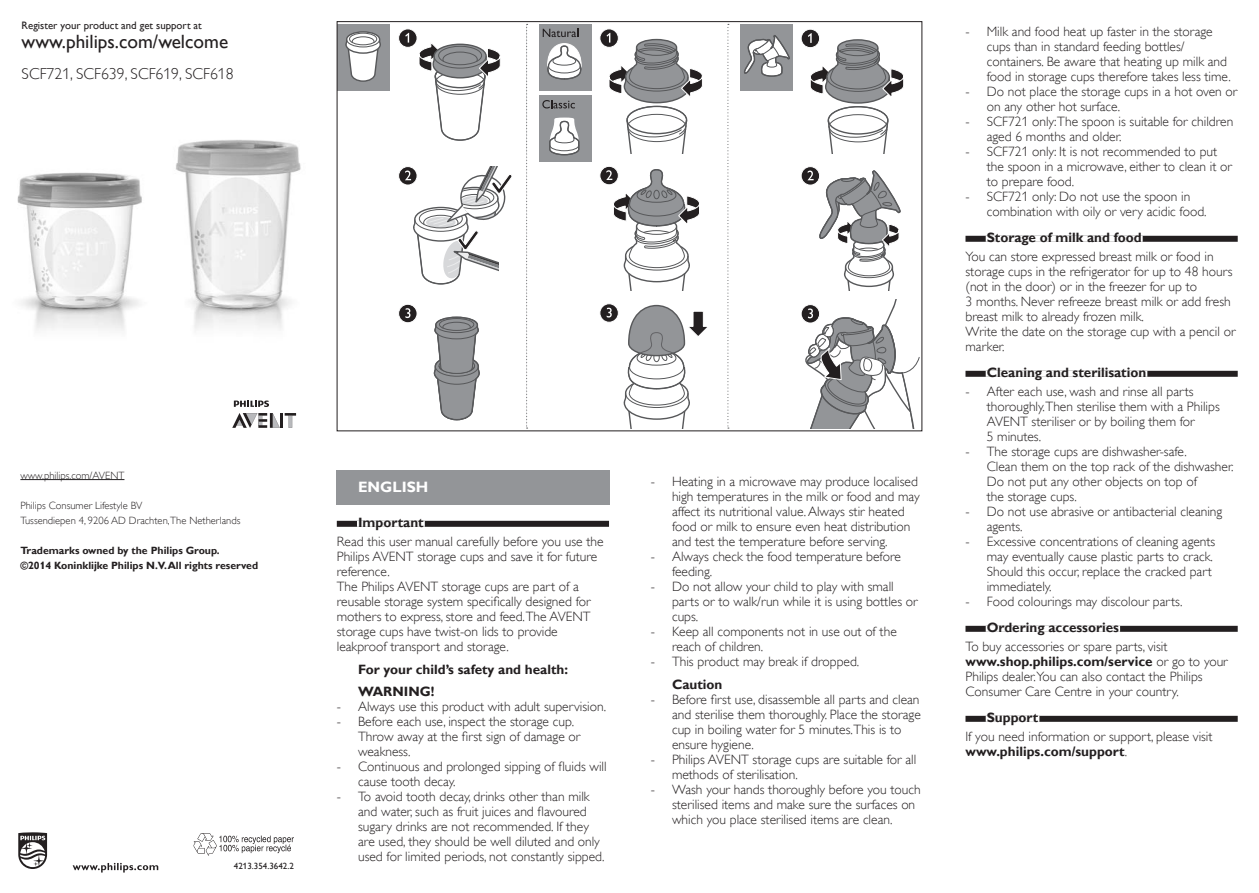
<style>
.page{position:relative;width:1259px;height:893px;background:#fff}
.page>*{position:absolute;margin:0;border:0;box-sizing:border-box;transform-origin:0 0}
.t1{font:19.2px "Gill Sans Alt One WGL";color:#231f20}
.t2{font:15.75px "Gill Sans Alt One WGL Light";color:#231f20}
.t3{font:700 15px "Gill Sans Alt One WGL";color:#fff}
.t4{font:13.5px/15px "Gill Sans Alt One WGL Light";color:#231f20}
.t5{font:700 13.5px/22.5px "Gill Sans Alt One WGL";color:#231f20}
.t6{font:10.8px "Gill Sans Alt One WGL";color:#231f20}
.t7{font:10.5px/15px "Gill Sans Alt One WGL Light";color:#231f20}
.t8{font:700 10.5px/15px "Gill Sans Alt One WGL";color:#231f20}
.t9{font:9px "Gill Sans Alt One WGL";color:#231f20}
.s1{font-family:"Gill Sans Alt One WGL Light";font-weight:400}
</style>
<div class="page">
<div style="left:337px;top:521px;width:272px;height:6px;background:#231f20"></div>
<div style="left:357px;top:521px;width:68px;height:6px;background:#fff"></div>
<div style="left:337px;top:470px;width:273px;height:34px;background:#939598"></div>
<div style="left:965px;top:236px;width:272px;height:6px;background:#231f20"></div>
<div style="left:985px;top:236px;width:157px;height:6px;background:#fff"></div>
<div style="left:965px;top:371px;width:272px;height:6px;background:#231f20"></div>
<div style="left:985px;top:371px;width:162px;height:6px;background:#fff"></div>
<div style="left:965px;top:626px;width:272px;height:6px;background:#231f20"></div>
<div style="left:985px;top:626px;width:135px;height:6px;background:#fff"></div>
<div style="left:965px;top:716px;width:272px;height:6px;background:#231f20"></div>
<div style="left:985px;top:716px;width:54px;height:6px;background:#fff"></div>
<hr style="left:20px;top:479px;width:104px;height:1px;background:#231f20">
<img style="left:17px;top:140px;width:284px;height:191px">
<svg style="left:18px;top:832px;width:29px;height:37px"></svg>
<svg style="left:73px;top:863px;width:85px;height:9px"></svg>
<svg style="left:193px;top:833px;width:101px;height:23px"></svg>
<svg style="left:234px;top:401px;width:35px;height:6px"></svg>
<svg style="left:232px;top:413px;width:64px;height:15px"></svg>
<svg style="left:336px;top:21px;width:586px;height:410px"></svg>
<p class="t6" style="left:22px;top:18px;width:182px">Register your product and get support at</p>
<h1 class="t1" style="left:22px;top:28px;width:208px">www.philips.com/welcome</h1>
<p class="t2" style="left:22px;top:63px;width:213px">SCF721, SCF639, SCF619, SCF618</p>
<p class="t7" style="left:20px;top:468px;width:106px">www.philips.com/AVENT</p>
<p class="t7" style="left:20px;top:498px;width:222px">Philips Consumer Lifestyle BV<br>Tussendiepen 4, 9206 AD Drachten,The Netherlands</p>
<p class="t8" style="left:20px;top:543px;width:239px">Trademarks owned by the Philips Group.<br>©2014 Koninklijke Philips N.V. All rights reserved</p>
<p class="t9" style="left:234px;top:860px;width:61px">4213.354.3642.2</p>
<p class="t3" style="left:358px;top:477px;width:72px">ENGLISH</p>
<p class="t5" style="left:358px;top:511px;width:67px">Important</p>
<p class="t4" style="left:337px;top:534px;width:268px">Read this user manual carefully before you use the Philips AVENT storage cups and save it for future reference.<br>The Philips AVENT storage cups are part of a reusable storage system specifically designed for mothers to express, store and feed.The AVENT storage cups have twist-on lids to provide leakproof transport and storage.</p>
<p class="t5" style="left:358px;top:658px;width:211px">For your child’s safety and health:<br>WARNING!</p>
<p class="t4" style="left:337px;top:699px;width:271px">- Always use this product with adult supervision.</p>
<p class="t4" style="left:358px;top:714px;width:224px;text-indent:-21px">- Before each use, inspect the storage cup.<br>Throw away at the first sign of damage or weakness.</p>
<p class="t4" style="left:358px;top:759px;width:250px;text-indent:-21px">- Continuous and prolonged sipping of fluids will cause tooth decay.</p>
<p class="t4" style="left:358px;top:789px;width:248px;text-indent:-21px">- To avoid tooth decay, drinks other than milk and water, such as fruit juices and flavoured sugary drinks are not recommended. If they are used, they should be well diluted and only used for limited periods, not constantly sipped.</p>
<p class="t4" style="left:672px;top:474px;width:249px;text-indent:-21px">- Heating in a microwave may produce localised high temperatures in the milk or food and may affect its nutritional value. Always stir heated food or milk to ensure even heat distribution and test the temperature before serving.</p>
<p class="t4" style="left:672px;top:549px;width:230px;text-indent:-21px">- Always check the food temperature before feeding.</p>
<p class="t4" style="left:672px;top:579px;width:247px;text-indent:-21px">- Do not allow your child to play with small parts or to walk/run while it is using bottles or cups.</p>
<p class="t4" style="left:672px;top:624px;width:226px;text-indent:-21px">- Keep all components not in use out of the reach of children.</p>
<p class="t4" style="left:651px;top:654px;width:210px">- This product may break if dropped.</p>
<p class="t5" style="left:672px;top:673px;width:52px">Caution</p>
<p class="t4" style="left:672px;top:692px;width:250px;text-indent:-21px">- Before first use, disassemble all parts and clean and sterilise them thoroughly. Place the storage cup in boiling water for 5 minutes.This is to ensure hygiene.</p>
<p class="t4" style="left:672px;top:752px;width:246px;text-indent:-21px">- Philips AVENT storage cups are suitable for all methods of sterilisation.</p>
<p class="t4" style="left:672px;top:782px;width:250px;text-indent:-21px">- Wash your hands thoroughly before you touch sterilised items and make sure the surfaces on which you place sterilised items are clean.</p>
<p class="t4" style="left:986px;top:24px;width:245px;text-indent:-21px">- Milk and food heat up faster in the storage cups than in standard feeding bottles/ containers. Be aware that heating up milk and food in storage cups therefore takes less time.</p>
<p class="t4" style="left:986px;top:84px;width:252px;text-indent:-21px">- Do not place the storage cups in a hot oven or on any other hot surface.</p>
<p class="t4" style="left:986px;top:114px;width:248px;text-indent:-21px">- SCF721 only:The spoon is suitable for children aged 6 months and older.</p>
<p class="t4" style="left:986px;top:144px;width:247px;text-indent:-21px">- SCF721 only: It is not recommended to put the spoon in a microwave, either to clean it or to prepare food.</p>
<p class="t4" style="left:986px;top:189px;width:221px;text-indent:-21px">- SCF721 only: Do not use the spoon in combination with oily or very acidic food.</p>
<p class="t5" style="left:986px;top:226px;width:156px">Storage of milk and food</p>
<p class="t4" style="left:965px;top:249px;width:271px">You can store expressed breast milk or food in storage cups in the refrigerator for up to 48 hours (not in the door) or in the freezer for up to<br>3 months. Never refreeze breast milk or add fresh breast milk to already frozen milk.<br>Write the date on the storage cup with a pencil or marker.</p>
<p class="t5" style="left:986px;top:361px;width:161px">Cleaning and sterilisation</p>
<p class="t4" style="left:986px;top:384px;width:234px;text-indent:-21px">- After each use, wash and rinse all parts thoroughly.Then sterilise them with a Philips AVENT steriliser or by boiling them for<br>5 minutes.</p>
<p class="t4" style="left:986px;top:444px;width:248px;text-indent:-21px">- The storage cups are dishwasher-safe.<br>Clean them on the top rack of the dishwasher.<br>Do not put any other objects on top of<br>the storage cups.</p>
<p class="t4" style="left:986px;top:504px;width:237px;text-indent:-21px">- Do not use abrasive or antibacterial cleaning agents.</p>
<p class="t4" style="left:986px;top:534px;width:230px;text-indent:-21px">- Excessive concentrations of cleaning agents may eventually cause plastic parts to crack.<br>Should this occur, replace the cracked part immediately.</p>
<p class="t4" style="left:965px;top:594px;width:218px">- Food colourings may discolour parts.</p>
<p class="t5" style="left:986px;top:616px;width:134px">Ordering accessories</p>
<p class="t4" style="left:965px;top:639px;width:203px">To buy accessories or spare parts, visit</p>
<p class="t5" style="left:965px;top:650px;width:264px">www.shop.philips.com/service <span class="s1">or go to your</span></p>
<p class="t4" style="left:965px;top:669px;width:239px">Philips dealer.You can also contact the Philips<br>Consumer Care Centre in your country.</p>
<p class="t5" style="left:986px;top:706px;width:53px">Support</p>
<p class="t4" style="left:965px;top:729px;width:249px">If you need information or support, please visit</p>
<p class="t5" style="left:965px;top:740px;width:163px">www.philips.com/support<span class="s1">.</span></p>
</div>
